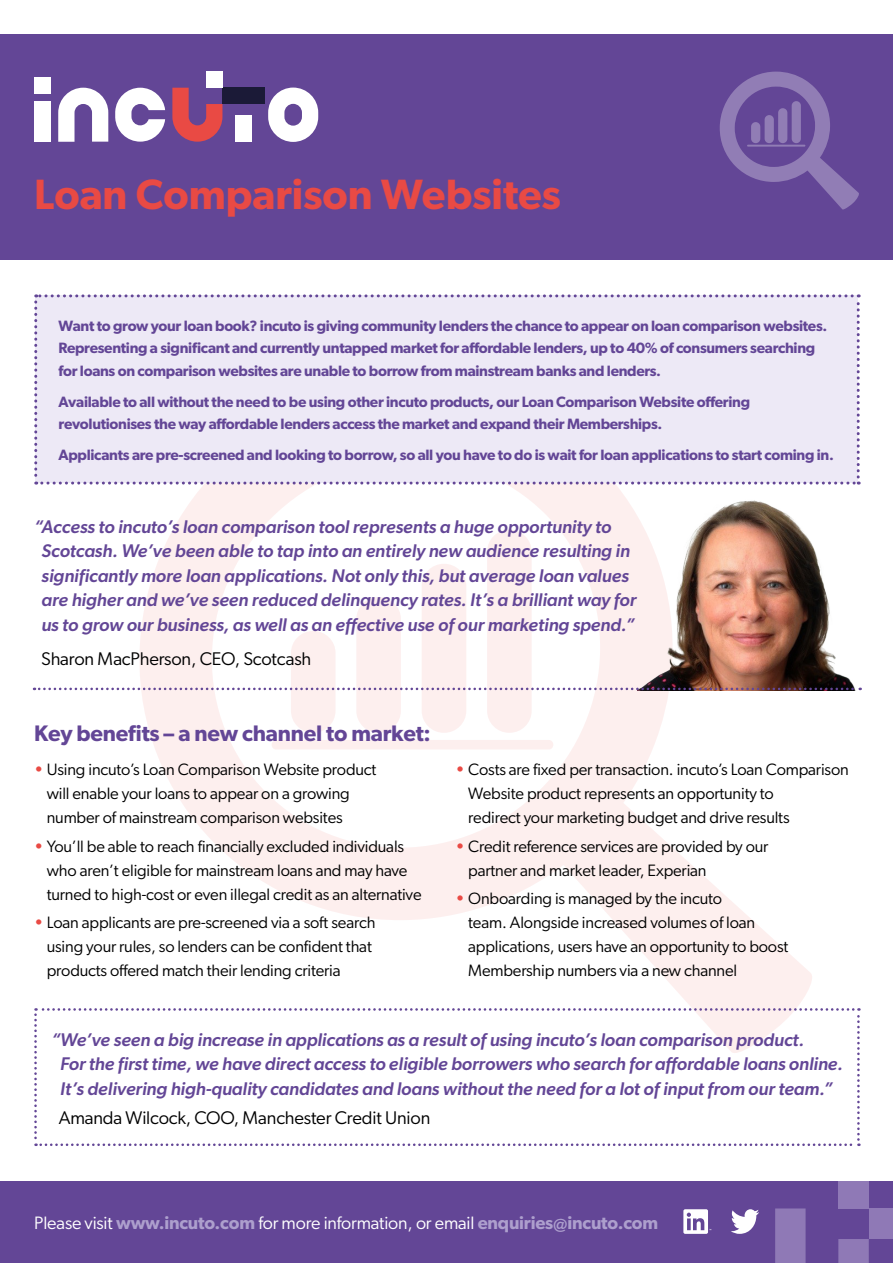
<style>
.page{position:relative;width:893px;height:1263px;background:#fff}
.page>*{position:absolute;margin:0;border:0;box-sizing:border-box;transform-origin:0 0}
.t1{font:600 42.45px "Gibson";color:#e94a44}
.t2{font:600 22.5px "Gibson";letter-spacing:-.01em;color:#634696}
.t3{font:italic 500 18.45px/24.5px "Gibson";color:#634696}
.t4{font:18.45px "Gibson";letter-spacing:-.01em;color:#000}
.t5{font:18px "Gibson";letter-spacing:-.01em;color:#fff}
.t6{font:16.5px/24px "Gibson";letter-spacing:-.01em;color:#000}
.t7{font:600 15px/22.5px "Gibson";letter-spacing:-.02em;color:#634696}
.s1{font-weight:500;color:#e94a44}
.s2{font-weight:600;color:#ad9fcd}
</style>
<div class="page">
<svg style="left:138px;top:485px;width:679px;height:523px"></svg>
<div style="left:272px;top:740px;width:281px;height:9px;background:#fdefee;border-radius:5px"></div>
<div style="left:422px;top:564px;width:44px;height:169px;background:#fdefee;border-radius:22px"></div>
<div style="left:487px;top:530px;width:45px;height:203px;background:#fdefee;border-radius:22px"></div>
<div style="left:356px;top:597px;width:45px;height:136px;background:#fdefee;border-radius:22px"></div>
<div style="left:291px;top:631px;width:45px;height:102px;background:#fdefee;border-radius:22px"></div>
<div style="left:0;top:34px;width:893px;height:225px;background:#634696"></div>
<div style="left:34px;top:101px;width:16px;height:41px;background:#fff"></div>
<div style="left:236px;top:115px;width:16px;height:27px;background:#fff"></div>
<svg style="left:172px;top:88px;width:50px;height:54px"></svg>
<svg style="left:58px;top:88px;width:50px;height:54px"></svg>
<div style="left:222px;top:88px;width:43px;height:16px;background:#1b1a37"></div>
<svg style="left:268px;top:88px;width:50px;height:54px"></svg>
<div style="left:206px;top:72px;width:16px;height:16px;background:#fff"></div>
<div style="left:34px;top:77px;width:16px;height:17px;background:#fff"></div>
<svg style="left:115px;top:88px;width:50px;height:54px"></svg>
<div style="left:0;top:1181px;width:893px;height:82px;background:#634696"></div>
<svg style="left:775px;top:1208px;width:94px;height:55px"></svg>
<div style="left:869px;top:1208px;width:24px;height:31px;background:#8f79b6"></div>
<div style="left:838px;top:1181px;width:31px;height:27px;background:#8f79b6"></div>
<svg style="left:731px;top:1209px;width:28px;height:25px"></svg>
<svg style="left:683px;top:1209px;width:28px;height:25px"></svg>
<div style="left:34px;top:294px;width:826px;height:191px;background:#ede9f6"></div>
<svg style="left:34px;top:1008px;width:826px;height:138px"></svg>
<svg style="left:719px;top:72px;width:140px;height:137px"></svg>
<hr style="left:747px;top:145px;width:58px;height:2px;background:#fff">
<div style="left:778px;top:108px;width:9px;height:35px;background:#917db5;border-radius:5px"></div>
<div style="left:792px;top:101px;width:9px;height:42px;background:#917db5;border-radius:5px"></div>
<div style="left:765px;top:115px;width:9px;height:28px;background:#917db5;border-radius:5px"></div>
<div style="left:751px;top:122px;width:9px;height:21px;background:#917db5;border-radius:5px"></div>
<img style="left:637px;top:488px;width:224px;height:200px">
<svg style="left:34px;top:688px;width:827px;height:2px"></svg>
<h1 class="t1" style="left:34px;top:169px;width:528px">Loan Comparison Websites</h1>
<p class="t7" style="left:59px;top:314px;width:770px">Want to grow your loan book? incuto is giving community lenders the chance to appear on loan comparison websites.<br>Representing a significant and currently untapped market for affordable lenders, up to 40% of consumers searching for loans on comparison websites are unable to borrow from mainstream banks and lenders.</p>
<p class="t7" style="left:59px;top:390px;width:693px">Available to all without the need to be using other incuto products, our Loan Comparison Website offering revolutionises the way affordable lenders access the market and expand their Memberships.</p>
<p class="t7" style="left:59px;top:443px;width:777px">Applicants are pre-screened and looking to borrow, so all you have to do is wait for loan applications to start coming in.</p>
<p class="t3" style="left:42px;top:514px;width:596px;text-indent:-8px">“Access to incuto’s loan comparison tool represents a huge opportunity to Scotcash. We’ve been able to tap into an entirely new audience resulting in significantly more loan applications. Not only this, but average loan values are higher and we’ve seen reduced delinquency rates. It’s a brilliant way for us to grow our business, as well as an effective use of our marketing spend.”</p>
<p class="t4" style="left:41px;top:648px;width:272px">Sharon MacPherson, CEO, Scotcash</p>
<h2 class="t2" style="left:34px;top:720px;width:398px">Key benefits – a new channel to market:</h2>
<p class="t6" style="left:47px;top:757px;width:331px;text-indent:-13px"><span class="s1">•</span> Using incuto’s Loan Comparison Website product will enable your loans to appear on a growing number of mainstream comparison websites</p>
<p class="t6" style="left:47px;top:834px;width:376px;text-indent:-13px"><span class="s1">•</span> You’ll be able to reach financially excluded individuals who aren’t eligible for mainstream loans and may have turned to high-cost or even illegal credit as an alternative</p>
<p class="t6" style="left:47px;top:910px;width:330px;text-indent:-13px"><span class="s1">•</span> Loan applicants are pre-screened via a soft search using your rules, so lenders can be confident that products offered match their lending criteria</p>
<p class="t6" style="left:468px;top:757px;width:382px;text-indent:-13px"><span class="s1">•</span> Costs are fixed per transaction. incuto’s Loan Comparison<br>Website product represents an opportunity to<br>redirect your marketing budget and drive results</p>
<p class="t6" style="left:468px;top:834px;width:302px;text-indent:-13px"><span class="s1">•</span> Credit reference services are provided by our partner and market leader, Experian</p>
<p class="t6" style="left:468px;top:886px;width:322px;text-indent:-13px"><span class="s1">•</span> Onboarding is managed by the incuto<br>team. Alongside increased volumes of loan applications, users have an opportunity to boost Membership numbers via a new channel</p>
<p class="t3" style="left:60px;top:1027px;width:784px;text-indent:-9px">“We’ve seen a big increase in applications as a result of using incuto’s loan comparison product.<br>For the first time, we have direct access to eligible borrowers who search for affordable loans online.<br>It’s delivering high-quality candidates and loans without the need for a lot of input from our team.”</p>
<p class="t4" style="left:59px;top:1106px;width:373px">Amanda Wilcock, COO, Manchester Credit Union</p>
<p class="t5" style="left:34px;top:1212px;width:625px">Please visit <span class="s2">www.incuto.com</span> for more information, or email <span class="s2">enquiries@incuto.com</span></p>
</div>
